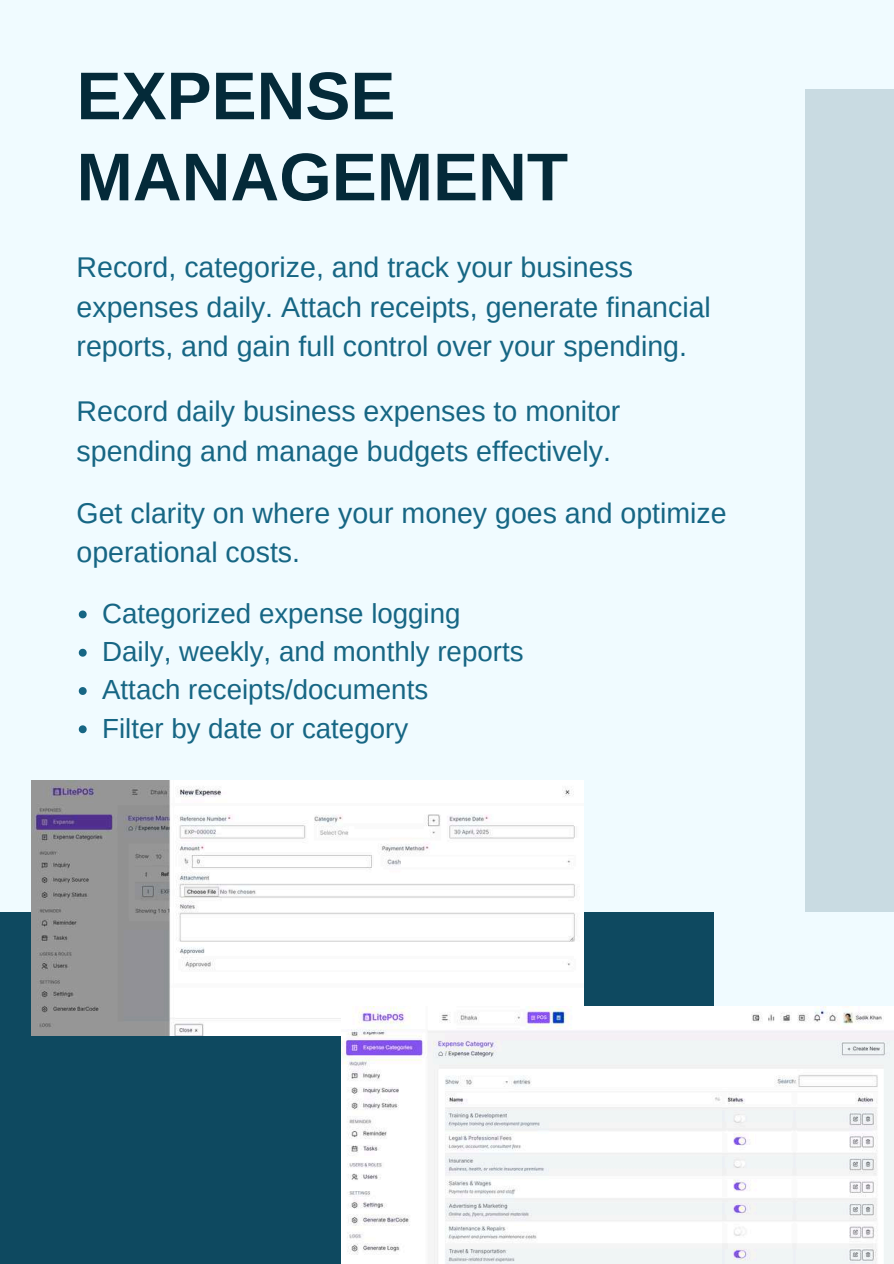
<style>
.page{position:relative;width:894px;height:1264px;background:#fff}
.page>*{position:absolute;margin:0;border:0;box-sizing:border-box;transform-origin:0 0}
.t1{font:700 67.5px/81px "Arimo";color:#042a39}
.t2{font:28.5px/39.5px "Arimo";color:#166684}
.t3{font:27.6px/38.2px "Arimo";color:#166684}
</style>
<div class="page">
<div style="left:0;top:0;width:893px;height:1263px;background:#f0fbff"></div>
<div style="left:0;top:911px;width:714px;height:352px;background:#0e4960"></div>
<div style="left:804px;top:89px;width:89px;height:822px;background:#c9dbe2"></div>
<img style="left:32px;top:780px;width:551px;height:255px">
<img style="left:341px;top:1006px;width:552px;height:257px">
<svg style="left:79px;top:610px;width:8px;height:8px"></svg>
<svg style="left:79px;top:648px;width:8px;height:8px"></svg>
<svg style="left:79px;top:687px;width:8px;height:8px"></svg>
<svg style="left:79px;top:725px;width:8px;height:8px"></svg>
<h1 class="t1" style="left:76px;top:55px;width:493px">EXPENSE<br>MANAGEMENT</h1>
<p class="t2" style="left:76px;top:248px;width:635px">Record, categorize, and track your business expenses daily. Attach receipts, generate financial reports, and gain full control over your spending.</p>
<p class="t2" style="left:76px;top:392px;width:545px">Record daily business expenses to monitor spending and manage budgets effectively.</p>
<p class="t2" style="left:76px;top:493px;width:651px">Get clarity on where your money goes and optimize operational costs.</p>
<p class="t3" style="left:102px;top:594px;width:422px">Categorized expense logging<br>Daily, weekly, and monthly reports<br>Attach receipts/documents<br>Filter by date or category</p>
</div>
